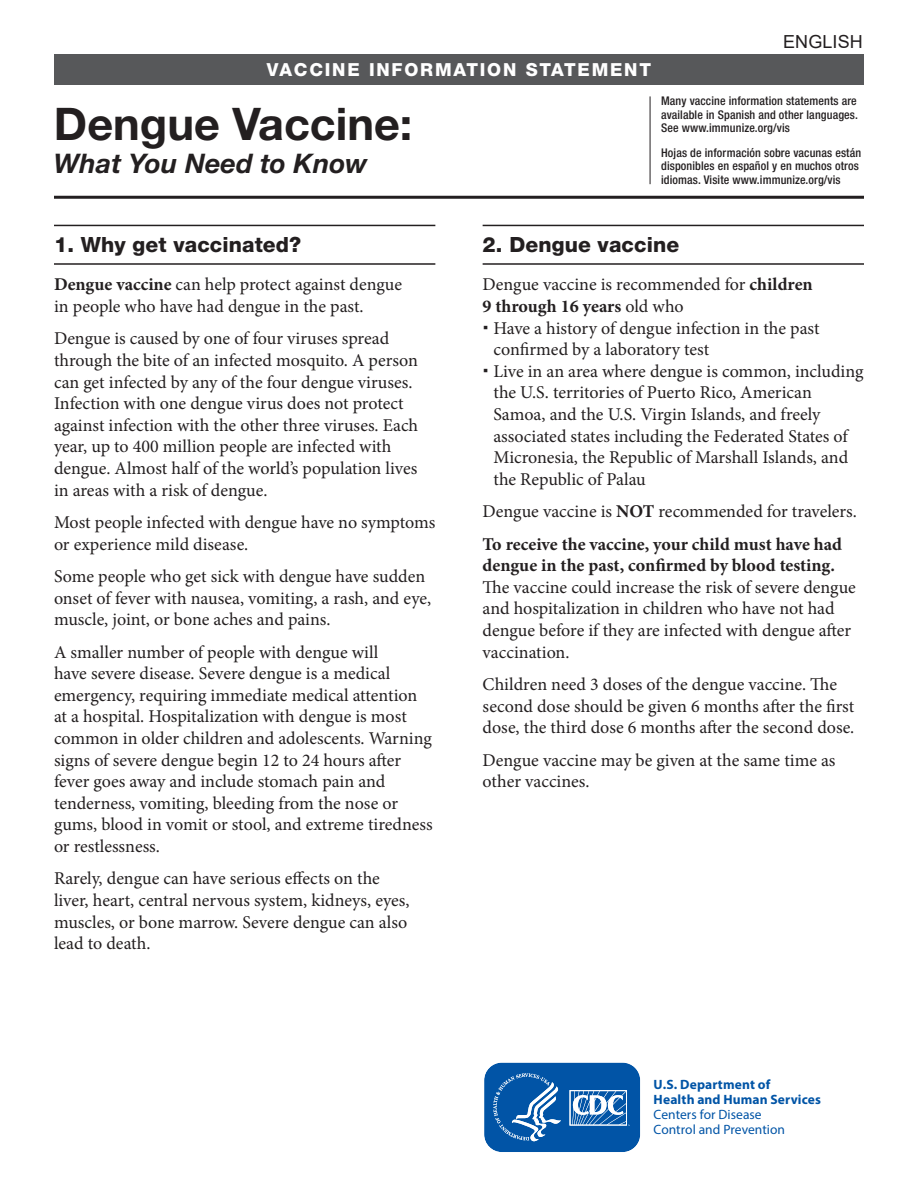
<style>
.page{position:relative;width:918px;height:1188px;background:#fff}
.page>*{position:absolute;margin:0;border:0;box-sizing:border-box;transform-origin:0 0}
.t1{font:700 45px "Helvetica Neue LT Std";color:#231f20}
.t2{font:italic 700 27px "Helvetica Neue LT Std";color:#231f20}
.t3{font:800 21px "Helvetica Neue LT Std";letter-spacing:.005em;color:#231f20}
.t4{font:18px/21.6px "Minion Pro";color:#231f20}
.t5{font:800 18px "Helvetica Neue LT Std";letter-spacing:.1em;color:#fff}
.t6{font:18px "Arial";letter-spacing:.005em;color:#231f20}
.t7{font:700 13.5px/15px "Myriad Pro";letter-spacing:.01em;color:#0154a6}
.t8{font:13.5px/15px "Myriad Pro";color:#0154a6}
.t9{font:500 condensed 12px/13.5px "Helvetica Neue LT Std";letter-spacing:.01em;color:#231f20;text-align:justify}
.s1{font-weight:700}
</style>
<div class="page">
<div style="left:54px;top:54px;width:810px;height:31px;background:#57585a"></div>
<hr style="left:650px;top:96px;width:1px;height:88px;background:#231f20">
<hr style="left:54px;top:196px;width:810px;height:3px;background:#231f20">
<svg style="left:484px;top:1062px;width:157px;height:90px;background:#296fb4"></svg>
<hr style="left:54px;top:263px;width:381px;height:2px;background:#231f20">
<hr style="left:54px;top:225px;width:381px;height:1px;background:#231f20">
<hr style="left:483px;top:263px;width:381px;height:2px;background:#231f20">
<hr style="left:483px;top:225px;width:381px;height:1px;background:#231f20">
<p class="t5" style="left:267px;top:59px;width:386px">VACCINE INFORMATION STATEMENT</p>
<h2 class="t1" style="left:54px;top:96px;width:360px">Dengue Vaccine:</h2>
<h2 class="t2" style="left:54px;top:146px;width:315px">What You Need to Know</h2>
<p class="t6" style="left:783px;top:29px;width:81px">ENGLISH</p>
<p class="t9" style="left:661px;top:94px;width:198px">Many vaccine information statements are available in Spanish and other languages.<br>See www.immunize.org/vis</p>
<p class="t9" style="left:661px;top:146px;width:202px;text-align:left">Hojas de información sobre vacunas están disponibles en español y en muchos otros idiomas. Visite www.immunize.org/vis</p>
<h3 class="t3" style="left:54px;top:232px;width:249px">1. Why get vaccinated?</h3>
<p class="t4" style="left:54px;top:274px;width:350px"><span class="s1">Dengue vaccine</span> can help protect against dengue in people who have had dengue in the past.</p>
<p class="t4" style="left:54px;top:328px;width:366px">Dengue is caused by one of four viruses spread through the bite of an infected mosquito. A person can get infected by any of the four dengue viruses.<br>Infection with one dengue virus does not protect against infection with the other three viruses. Each year, up to 400 million people are infected with dengue. Almost half of the world’s population lives in areas with a risk of dengue.</p>
<p class="t4" style="left:54px;top:512px;width:383px">Most people infected with dengue have no symptoms or experience mild disease.</p>
<p class="t4" style="left:54px;top:566px;width:379px">Some people who get sick with dengue have sudden onset of fever with nausea, vomiting, a rash, and eye, muscle, joint, or bone aches and pains.</p>
<p class="t4" style="left:54px;top:641px;width:380px">A smaller number of people with dengue will<br>have severe disease. Severe dengue is a medical emergency, requiring immediate medical attention at a hospital. Hospitalization with dengue is most common in older children and adolescents. Warning signs of severe dengue begin 12 to 24 hours after fever goes away and include stomach pain and tenderness, vomiting, bleeding from the nose or gums, blood in vomit or stool, and extreme tiredness or restlessness.</p>
<p class="t4" style="left:54px;top:868px;width:357px">Rarely, dengue can have serious effects on the liver, heart, central nervous system, kidneys, eyes, muscles, or bone marrow. Severe dengue can also lead to death.</p>
<h3 class="t3" style="left:483px;top:232px;width:198px">2. Dengue vaccine</h3>
<p class="t4" style="left:483px;top:274px;width:332px">Dengue vaccine is recommended for <span class="s1">children<br>9 through 16 years</span> old who</p>
<p class="t4" style="left:493px;top:317px;width:328px">Have a history of dengue infection in the past confirmed by a laboratory test</p>
<p class="t4" style="left:493px;top:360px;width:372px">Live in an area where dengue is common, including the U.S. territories of Puerto Rico, American Samoa, and the U.S. Virgin Islands, and freely associated states including the Federated States of Micronesia, the Republic of Marshall Islands, and the Republic of Palau</p>
<p class="t4" style="left:483px;top:501px;width:376px">Dengue vaccine is <span class="s1">NOT</span> recommended for travelers.</p>
<p class="t4" style="left:483px;top:533px;width:375px"><span class="s1">To receive the vaccine, your child must have had dengue in the past, confirmed by blood testing.<br></span>The vaccine could increase the risk of severe dengue and hospitalization in children who have not had dengue before if they are infected with dengue after vaccination.</p>
<p class="t4" style="left:483px;top:674px;width:373px">Children need 3 doses of the dengue vaccine. The second dose should be given 6 months after the first dose, the third dose 6 months after the second dose.</p>
<p class="t4" style="left:483px;top:749px;width:354px">Dengue vaccine may be given at the same time as other vaccines.</p>
<p class="t7" style="left:654px;top:1077px;width:169px">U.S. Department of<br>Health and Human Services</p>
<p class="t8" style="left:654px;top:1107px;width:133px">Centers for Disease<br>Control and Prevention</p>
</div>
